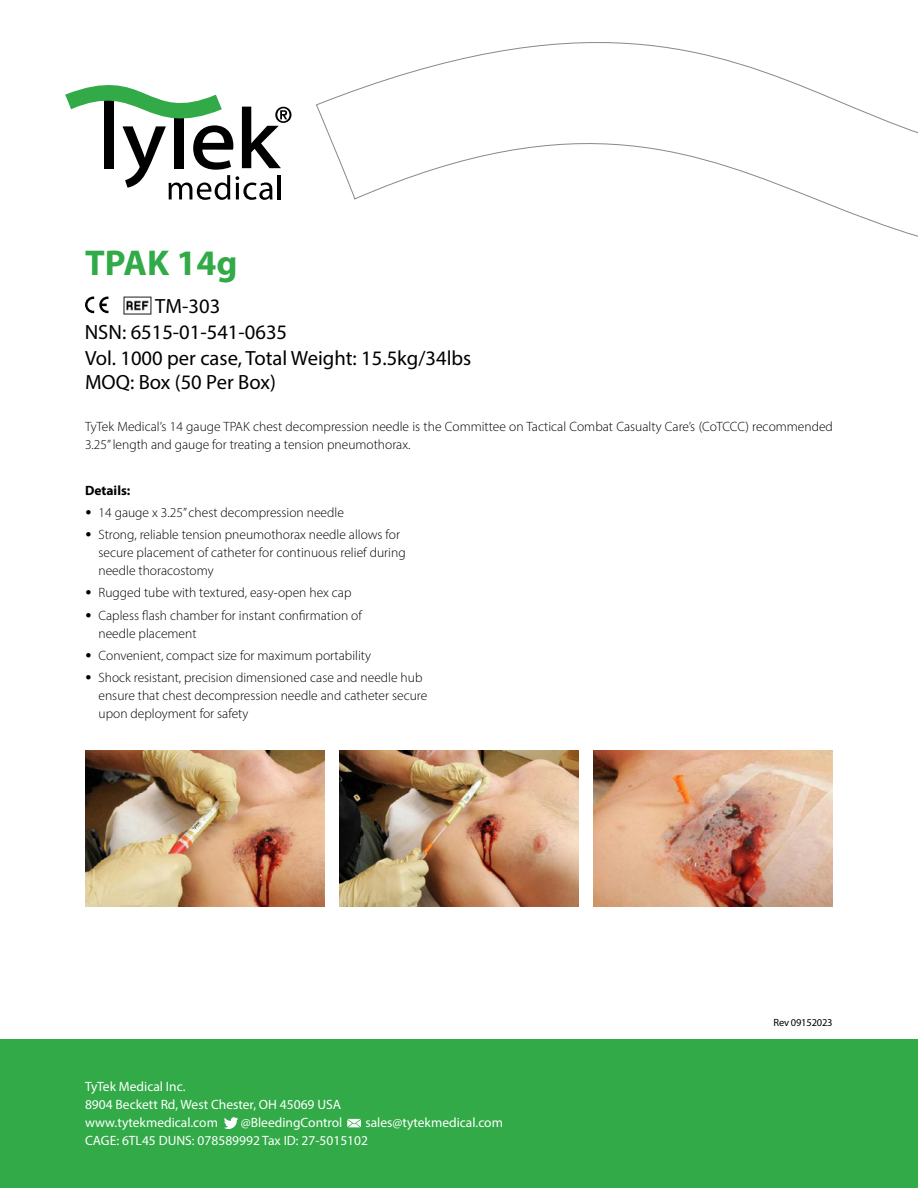
<style>
.page{position:relative;width:918px;height:1188px;background:#fff}
.page>*{position:absolute;margin:0;border:0;box-sizing:border-box;transform-origin:0 0}
.t1{font:700 36px "Myriad Pro";color:#31aa47}
.t2{font:20.7px/26.1px "Myriad Pro";color:#000}
.t3{font:300 13.5px/18px "Myriad Pro";color:#000}
.t4{font:13.5px/18px "Myriad Pro";color:#fff}
.t5{font:700 13.5px "Myriad Pro";color:#000}
.t6{font:10.5px "Myriad Pro";letter-spacing:-.02em;color:#000}
.s1{font-family:"Arial";font-weight:900}
</style>
<div class="page">
<img style="left:123px;top:297px;width:28px;height:17px">
<svg style="left:316px;top:42px;width:602px;height:195px"></svg>
<svg style="left:85px;top:297px;width:23px;height:16px"></svg>
<div style="left:0;top:1039px;width:918px;height:149px;background:#31aa47"></div>
<svg style="left:224px;top:1117px;width:14px;height:12px"></svg>
<svg style="left:347px;top:1119px;width:14px;height:8px"></svg>
<svg style="left:65px;top:85px;width:227px;height:115px"></svg>
<hr style="left:278px;top:175px;width:3px;height:24px;background:#000">
<img style="left:85px;top:750px;width:240px;height:156px">
<img style="left:339px;top:750px;width:240px;height:156px">
<img style="left:593px;top:750px;width:240px;height:156px">
<h1 class="t1" style="left:85px;top:239px;width:154px">TPAK 14g</h1>
<h2 class="t2" style="left:155px;top:293px;width:67px">TM-303</h2>
<h2 class="t2" style="left:85px;top:319px;width:388px">NSN: 6515-01-541-0635<br>Vol. 1000 per case, Total Weight: 15.5kg/34lbs</h2>
<h2 class="t2" style="left:85px;top:369px;width:192px">MOQ: Box (50 Per Box)</h2>
<p class="t3" style="left:85px;top:417px;width:749px">TyTek Medical’s 14 gauge TPAK chest decompression needle is the Committee on Tactical Combat Casualty Care’s (CoTCCC) recommended<br>3.25” length and gauge for treating a tension pneumothorax.</p>
<p class="t5" style="left:85px;top:481px;width:47px">Details:</p>
<p class="t3" style="left:85px;top:503px;width:260px"><span class="s1">•</span> 14 gauge x 3.25” chest decompression needle</p>
<p class="t3" style="left:99px;top:526px;width:309px;text-indent:-14px"><span class="s1">•</span> Strong, reliable tension pneumothorax needle allows for secure placement of catheter for continuous relief during needle thoracostomy</p>
<p class="t3" style="left:85px;top:584px;width:268px"><span class="s1">•</span> Rugged tube with textured, easy-open hex cap</p>
<p class="t3" style="left:99px;top:606px;width:265px;text-indent:-14px"><span class="s1">•</span> Capless flash chamber for instant confirmation of needle placement</p>
<p class="t3" style="left:85px;top:646px;width:288px"><span class="s1">•</span> Convenient, compact size for maximum portability</p>
<p class="t3" style="left:99px;top:668px;width:330px;text-indent:-14px"><span class="s1">•</span> Shock resistant, precision dimensioned case and needle hub ensure that chest decompression needle and catheter secure upon deployment for safety</p>
<p class="t4" style="left:85px;top:1077px;width:258px">TyTek Medical Inc.<br>8904 Beckett Rd, West Chester, OH 45069 USA www.tytekmedical.com</p>
<p class="t4" style="left:85px;top:1113px;width:419px;text-indent:280px">sales@tytekmedical.com<br>CAGE: 6TL45 DUNS: 078589992 Tax ID: 27-5015102</p>
<p class="t4" style="left:241px;top:1113px;width:103px">@BleedingControl</p>
<p class="t6" style="left:774px;top:1016px;width:61px">Rev 09152023</p>
</div>
